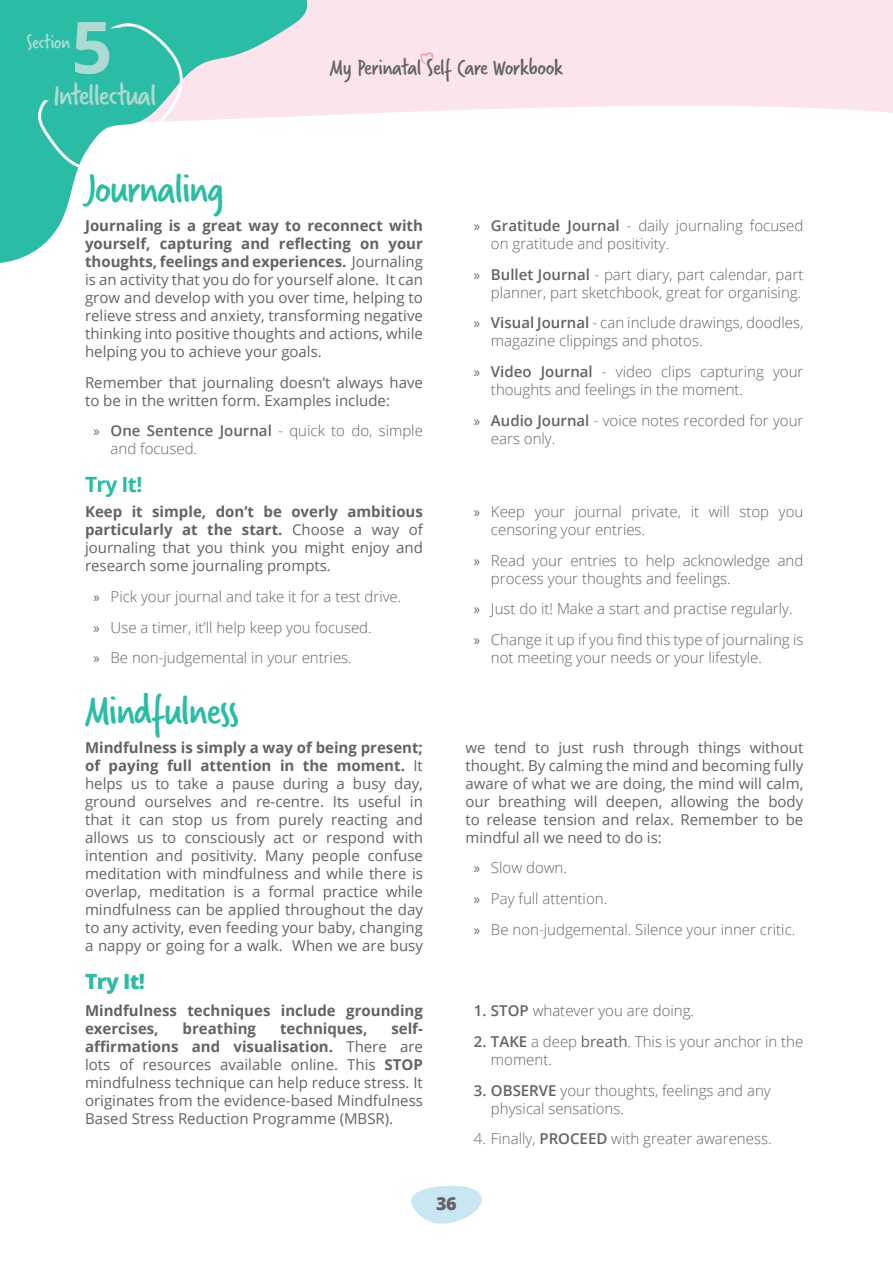
<style>
.page{position:relative;width:893px;height:1263px;background:#fff}
.page>*{position:absolute;margin:0;border:0;box-sizing:border-box;transform-origin:0 0}
.Title_60_pt{font:700 72px "Open Sans";color:#addad2}
.Title_80_pt{font:45px "Verveine";letter-spacing:-.03em;color:#2abca4}
.Title_80_pt-2{font:32.4px "Verveine";letter-spacing:-.03em;color:#addad2}
.t1{font:24px "Verveine";letter-spacing:-.02em;color:#636366}
.Title_60_pt-2{font:21.6px "Verveine";letter-spacing:-.03em;color:#addad2}
.Title_80_pt-3{font:700 21px "Open Sans";color:#2abca4}
.Title_80_pt-4{font:800 21px "Open Sans";color:#2abca4}
.t2{font:800 18px "Open Sans";color:#636366}
.t3{font:15px/18px "Open Sans";color:#636366;text-align:justify}
.t4{font:300 15px/18px "Open Sans";color:#636366}
.t5{font:700 15px/18px "Open Sans";color:#636366}
.s1{font-weight:700}
.s2{font-family:"Myriad Pro";font-weight:400}
.s3{font-weight:600}
.s4{font-weight:400}
</style>
<div class="page">
<div style="left:308px;top:0;width:585px;height:116px;background:#fce4ee"></div>
<svg style="left:0;top:0;width:308px;height:263px"></svg>
<svg style="left:6px;top:20px;width:178px;height:150px"></svg>
<svg style="left:411px;top:1185px;width:71px;height:39px"></svg>
<img style="left:420px;top:52px;width:15px;height:14px">
<p class="Title_60_pt" style="left:71px;top:-3px;width:43px">5</p>
<p class="Title_60_pt-2" style="left:26px;top:27px;width:45px">Section</p>
<p class="Title_80_pt-2" style="left:54px;top:73px;width:104px">Intellectual</p>
<h3 class="t1" style="left:330px;top:50px;width:235px">My Perinatal Self Care Workbook</h3>
<p class="Title_80_pt" style="left:85px;top:157px;width:141px">Journaling</p>
<p class="t3" style="left:85px;top:216px;width:339px"><span class="s1">Journaling is a great way to reconnect with yourself, capturing and reflecting on your thoughts, feelings and experiences.</span> Journaling is an activity that you do for yourself alone. It can grow and develop with you over time, helping to relieve stress and anxiety, transforming negative thinking into positive thoughts and actions, while helping you to achieve your goals.</p>
<p class="t3" style="left:85px;top:373px;width:339px">Remember that journaling doesn’t always have to be in the written form. Examples include:</p>
<p class="t4" style="left:111px;top:422px;width:314px;text-indent:-17px"><span class="s2">»</span> <span class="s3">One Sentence Journal</span> - quick to do, simple and focused.</p>
<p class="Title_80_pt-3" style="left:85px;top:469px;width:59px">Try It!</p>
<p class="t3" style="left:85px;top:502px;width:339px"><span class="s1">Keep it simple, don’t be overly ambitious particularly at the start.</span> Choose a way of journaling that you think you might enjoy and research some journaling prompts.</p>
<p class="t4" style="left:94px;top:587px;width:309px"><span class="s2">»</span> Pick your journal and take it for a test drive.</p>
<p class="t4" style="left:94px;top:618px;width:280px"><span class="s2">»</span> Use a timer, it’ll help keep you focused.</p>
<p class="t4" style="left:94px;top:648px;width:260px"><span class="s2">»</span> Be non-judgemental in your entries.</p>
<p class="Title_80_pt" style="left:85px;top:679px;width:155px">Mindfulness</p>
<p class="t4" style="left:491px;top:216px;width:314px;text-indent:-17px"><span class="s2">»</span> <span class="s3">Gratitude Journal</span> - daily journaling focused on gratitude and positivity.</p>
<p class="t4" style="left:474px;top:265px;width:331px;text-align:right"><span class="s2">»</span> <span class="s3">Bullet Journal</span> - part diary, part calendar, part planner, part sketchbook, great for organising.</p>
<p class="t4" style="left:491px;top:314px;width:314px;text-indent:-17px"><span class="s2">»</span> <span class="s3">Visual Journal</span> - can include drawings, doodles, magazine clippings and photos.</p>
<p class="t4" style="left:491px;top:362px;width:314px;text-indent:-17px"><span class="s2">»</span> <span class="s3">Video Journal</span> - video clips capturing your thoughts and feelings in the moment.</p>
<p class="t4" style="left:491px;top:411px;width:314px;text-indent:-17px"><span class="s2">»</span> <span class="s3">Audio Journal</span> - voice notes recorded for your ears only.</p>
<p class="t4" style="left:491px;top:502px;width:314px;text-indent:-17px"><span class="s2">»</span> Keep your journal private, it will stop you censoring your entries.</p>
<p class="t4" style="left:491px;top:551px;width:314px;text-indent:-17px"><span class="s2">»</span> Read your entries to help acknowledge and process your thoughts and feelings.</p>
<p class="t4" style="left:474px;top:600px;width:320px"><span class="s2">»</span> Just do it! Make a start and practise regularly.</p>
<p class="t4" style="left:491px;top:630px;width:314px;text-indent:-17px"><span class="s2">»</span> Change it up if you find this type of journaling is not meeting your needs or your lifestyle.</p>
<p class="t3" style="left:85px;top:738px;width:339px"><span class="s1">Mindfulness is simply a way of being present; of paying full attention in the moment.</span> It helps us to take a pause during a busy day, ground ourselves and re-centre. Its useful in that it can stop us from purely reacting and allows us to consciously act or respond with intention and positivity. Many people confuse meditation with mindfulness and while there is overlap, meditation is a formal practice while mindfulness can be applied throughout the day to any activity, even feeding your baby, changing a nappy or going for a walk. When we are busy</p>
<p class="t3" style="left:465px;top:738px;width:339px">we tend to just rush through things without thought. By calming the mind and becoming fully aware of what we are doing, the mind will calm, our breathing will deepen, allowing the body to release tension and relax. Remember to be mindful all we need to do is:</p>
<p class="t4" style="left:474px;top:858px;width:95px"><span class="s2">»</span> Slow down.</p>
<p class="t4" style="left:474px;top:889px;width:135px"><span class="s2">»</span> Pay full attention.</p>
<p class="t4" style="left:474px;top:920px;width:323px"><span class="s2">»</span> Be non-judgemental. Silence your inner critic.</p>
<p class="Title_80_pt-4" style="left:85px;top:965px;width:61px">Try It!</p>
<p class="t5" style="left:85px;top:1001px;width:339px">Mindfulness techniques include grounding exercises,</p>
<p class="t3" style="left:85px;top:1019px;width:339px;text-indent:306px"><span class="s1">self&shy;affirmations and visualisation.</span> There are lots of resources available online. This <span class="s1">STOP </span>mindfulness technique can help reduce stress. It originates from the evidence-based Mindfulness Based Stress Reduction Programme (MBSR).</p>
<p class="t5" style="left:183px;top:1019px;width:75px">breathing</p>
<p class="t5" style="left:280px;top:1019px;width:89px">techniques,</p>
<p class="t4" style="left:474px;top:1001px;width:222px"><span class="s3">1. STOP</span> whatever you are doing.</p>
<p class="t4" style="left:491px;top:1032px;width:314px;text-indent:-17px"><span class="s3">2. TAKE</span> a deep <span class="s4">breath</span>. This is your anchor in the moment.</p>
<p class="t4" style="left:491px;top:1081px;width:281px;text-indent:-17px"><span class="s3">3. OBSERVE</span> your thoughts, feelings and any physical sensations.</p>
<p class="t4" style="left:474px;top:1129px;width:299px">4. Finally, <span class="s3">PROCEED</span> with greater awareness.</p>
<p class="t2" style="left:436px;top:1190px;width:22px">36</p>
</div>
